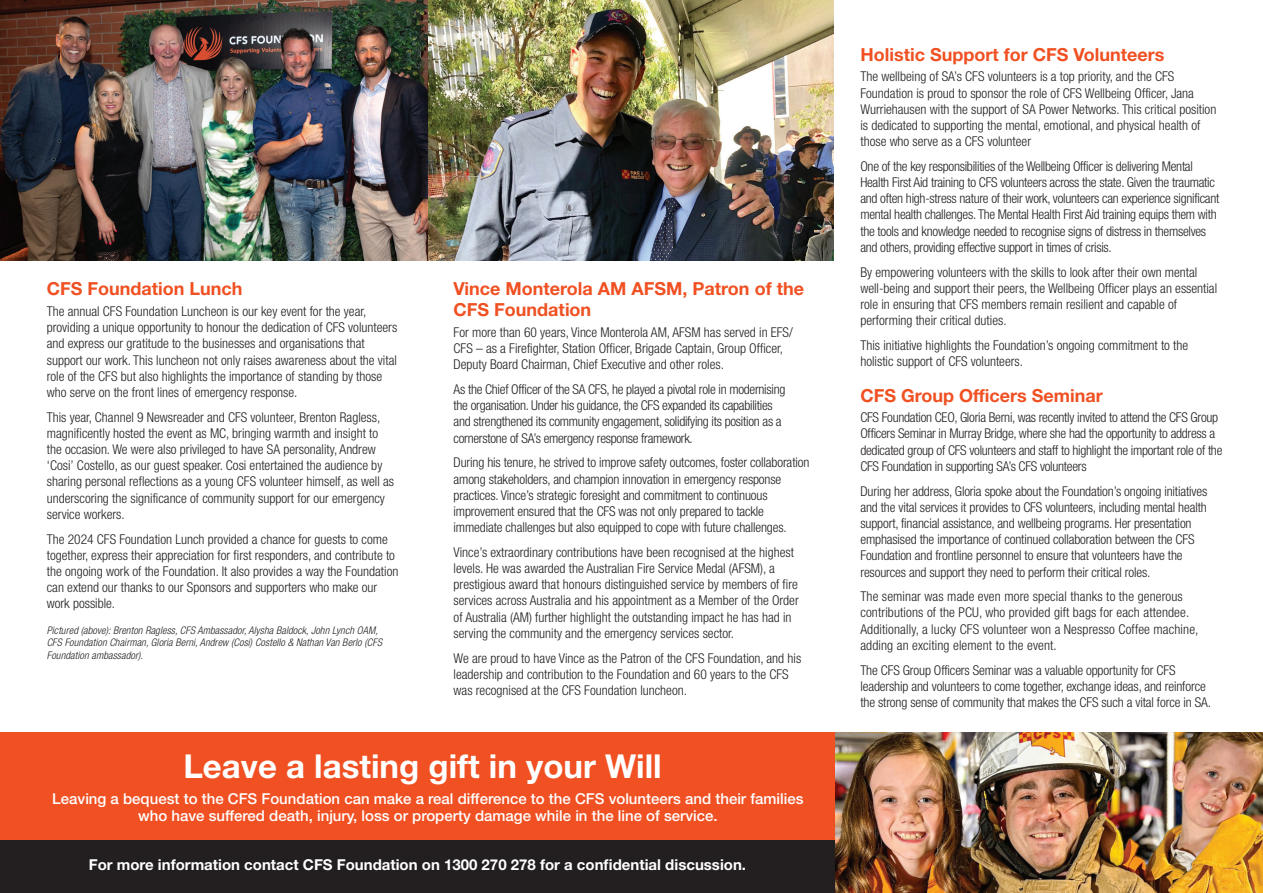
<style>
.page{position:relative;width:1263px;height:893px;background:#fff}
.page>*{position:absolute;margin:0;border:0;box-sizing:border-box;transform-origin:0 0}
.t1{font:700 33px "Helvetica Neue";color:#fff}
.t2{font:700 18px/21px "Helvetica Neue";color:#f05022}
.t3{font:500 15px/16.5px "Helvetica Neue LT Std";color:#fff;text-align:center}
.t4{font:700 15px "Helvetica Neue LT Std";color:#fff}
.t5{font:300 condensed 13.5px/16.2px "Helvetica Neue";color:#231f20}
.t6{font:300 condensed 13.5px/16.2px "Helvetica Neue";letter-spacing:-.02em;color:#231f20}
.t7{font:italic 300 condensed 10.5px/12.6px "Helvetica Neue";letter-spacing:.01em;color:#231f20}
</style>
<div class="page">
<img style="left:0;top:0;width:833px;height:260px">
<div style="left:0;top:733px;width:836px;height:160px;background:#f05022"></div>
<div style="left:0;top:840px;width:836px;height:53px;background:#231f20"></div>
<img style="left:836px;top:733px;width:427px;height:160px">
<h2 class="t2" style="left:47px;top:278px;width:197px">CFS Foundation Lunch</h2>
<p class="t5" style="left:47px;top:303px;width:352px">The annual CFS Foundation Luncheon is our key event for the year, providing a unique opportunity to honour the dedication of CFS volunteers and express our gratitude to the businesses and organisations that support our work. This luncheon not only raises awareness about the vital role of the CFS but also highlights the importance of standing by those who serve on the front lines of emergency response.</p>
<p class="t5" style="left:47px;top:409px;width:349px">This year, Channel 9 Newsreader and CFS volunteer, Brenton Ragless, magnificently hosted the event as MC, bringing warmth and insight to the occasion. We were also privileged to have SA personality, Andrew ‘Cosi’ Costello, as our guest speaker. Cosi entertained the audience by sharing personal reflections as a young CFS volunteer himself, as well as underscoring the significance of community support for our emergency service workers.</p>
<p class="t5" style="left:47px;top:530px;width:353px">The 2024 CFS Foundation Lunch provided a chance for guests to come together, express their appreciation for first responders, and contribute to the ongoing work of the Foundation. It also provides a way the Foundation can extend our thanks to our Sponsors and supporters who make our work possible.</p>
<p class="t7" style="left:47px;top:624px;width:337px">Pictured (above): Brenton Ragless, CFS Ambassador, Alysha Baldock, John Lynch OAM,<br>CFS Foundation Chairman, Gloria Berni, Andrew (Cosi) Costello &amp; Nathan Van Berlo (CFS<br>Foundation ambassador).</p>
<h2 class="t2" style="left:454px;top:278px;width:352px">Vince Monterola AM AFSM, Patron of the<br>CFS Foundation</h2>
<p class="t5" style="left:454px;top:324px;width:341px">For more than 60 years, Vince Monterola AM, AFSM has served in EFS/<br>CFS – as a Firefighter, Station Officer, Brigade Captain, Group Officer,<br>Deputy Board Chairman, Chief Executive and other roles.</p>
<p class="t6" style="left:454px;top:381px;width:333px">As the Chief Officer of the SA CFS, he played a pivotal role in modernising the organisation. Under his guidance, the CFS expanded its capabilities and strengthened its community engagement, solidifying its position as a cornerstone of SA’s emergency response framework.</p>
<p class="t5" style="left:454px;top:454px;width:357px">During his tenure, he strived to improve safety outcomes, foster collaboration among stakeholders, and champion innovation in emergency response practices. Vince’s strategic foresight and commitment to continuous improvement ensured that the CFS was not only prepared to tackle immediate challenges but also equipped to cope with future challenges.</p>
<p class="t5" style="left:454px;top:544px;width:347px">Vince’s extraordinary contributions have been recognised at the highest levels. He was awarded the Australian Fire Service Medal (AFSM), a prestigious award that honours distinguished service by members of fire services across Australia and his appointment as a Member of the Order of Australia (AM) further highlight the outstanding impact he has had in serving the community and the emergency services sector.</p>
<p class="t5" style="left:454px;top:650px;width:349px">We are proud to have Vince as the Patron of the CFS Foundation, and his leadership and contribution to the Foundation and 60 years to the CFS was recognised at the CFS Foundation luncheon.</p>
<h1 class="t1" style="left:183px;top:745px;width:480px">Leave a lasting gift in your Will</h1>
<p class="t3" style="left:52px;top:791px;width:753px">Leaving a bequest to the CFS Foundation can make a real difference to the CFS volunteers and their families who have suffered death, injury, loss or property damage while in the line of service.</p>
<p class="t4" style="left:89px;top:855px;width:659px">For more information contact CFS Foundation on 1300 270 278 for a confidential discussion.</p>
<h2 class="t2" style="left:860px;top:44px;width:305px">Holistic Support for CFS Volunteers</h2>
<p class="t5" style="left:860px;top:68px;width:357px">The wellbeing of SA’s CFS volunteers is a top priority, and the CFS Foundation is proud to sponsor the role of CFS Wellbeing Officer, Jana Wurriehausen with the support of SA Power Networks. This critical position is dedicated to supporting the mental, emotional, and physical health of those who serve as a CFS volunteer</p>
<p class="t6" style="left:860px;top:158px;width:360px">One of the key responsibilities of the Wellbeing Officer is delivering Mental Health First Aid training to CFS volunteers across the state. Given the traumatic and often high-stress nature of their work, volunteers can experience significant mental health challenges. The Mental Health First Aid training equips them with the tools and knowledge needed to recognise signs of distress in themselves and others, providing effective support in times of crisis.</p>
<p class="t5" style="left:860px;top:264px;width:358px">By empowering volunteers with the skills to look after their own mental well-being and support their peers, the Wellbeing Officer plays an essential role in ensuring that CFS members remain resilient and capable of performing their critical duties.</p>
<p class="t5" style="left:860px;top:337px;width:329px">This initiative highlights the Foundation’s ongoing commitment to the holistic support of CFS volunteers.</p>
<h2 class="t2" style="left:860px;top:384px;width:244px">CFS Group Officers Seminar</h2>
<p class="t6" style="left:860px;top:409px;width:364px">CFS Foundation CEO, Gloria Berni, was recently invited to attend the CFS Group Officers Seminar in Murray Bridge, where she had the opportunity to address a dedicated group of CFS volunteers and staff to highlight the important role of the CFS Foundation in supporting SA’s CFS volunteers</p>
<p class="t5" style="left:860px;top:483px;width:348px">During her address, Gloria spoke about the Foundation’s ongoing initiatives and the vital services it provides to CFS volunteers, including mental health support, financial assistance, and wellbeing programs. Her presentation emphasised the importance of continued collaboration between the CFS Foundation and frontline personnel to ensure that volunteers have the resources and support they need to perform their critical roles.</p>
<p class="t5" style="left:860px;top:588px;width:339px">The seminar was made even more special thanks to the generous contributions of the PCU, who provided gift bags for each attendee.<br>Additionally, a lucky CFS volunteer won a Nespresso Coffee machine, adding an exciting element to the event.</p>
<p class="t5" style="left:860px;top:662px;width:352px">The CFS Group Officers Seminar was a valuable opportunity for CFS leadership and volunteers to come together, exchange ideas, and reinforce the strong sense of community that makes the CFS such a vital force in SA.</p>
</div>
